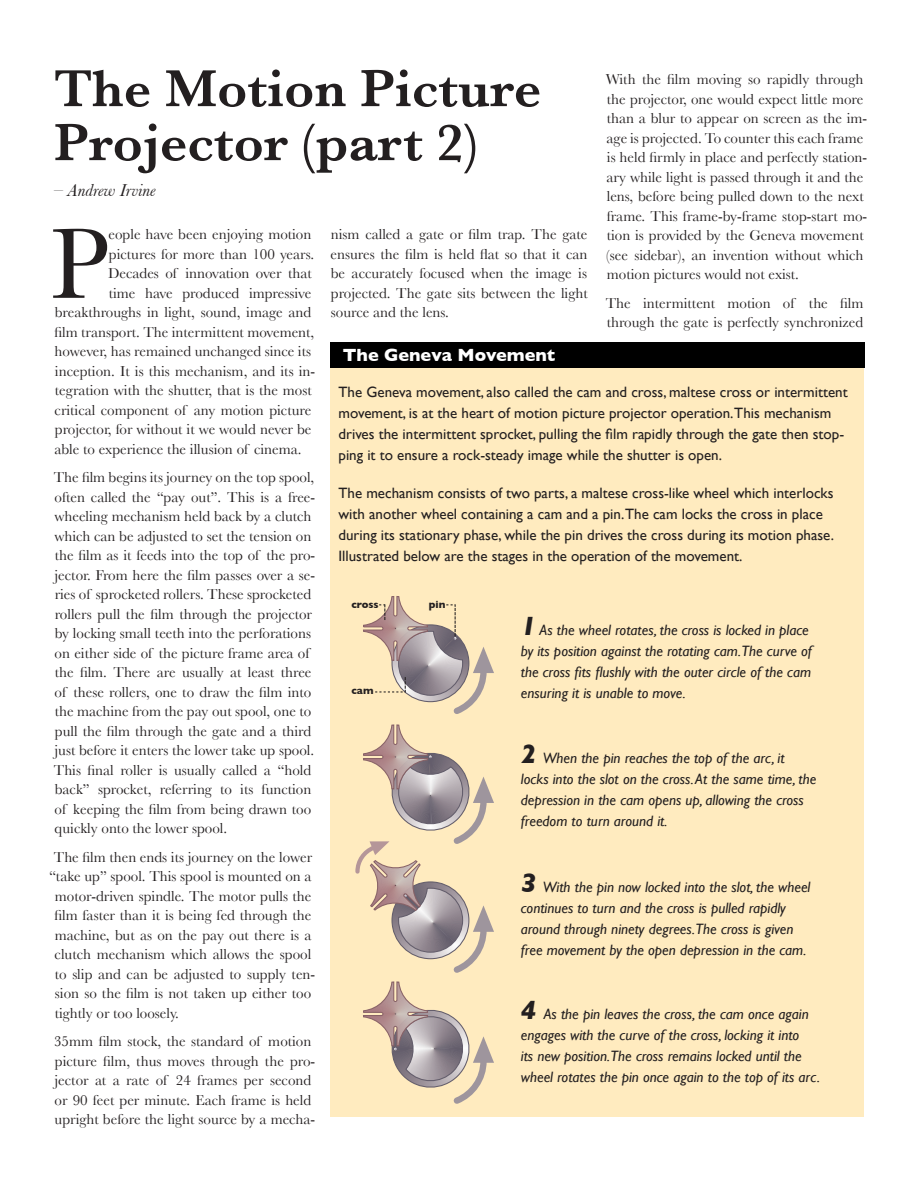
<style>
.page{position:relative;width:918px;height:1188px;background:#fff}
.page>*{position:absolute;margin:0;border:0;box-sizing:border-box;transform-origin:0 0}
.t1{font:103.35px "Baskerville";color:#231f20}
.t2{font:600 54px/54px "Baskerville";color:#231f20}
.t3{font:700 18px "Gill Sans";color:#fff}
.t4{font:italic 18px "Baskerville";color:#231f20}
.t5{font:15px/19.5px "Baskerville";color:#231f20}
.t6{font:italic 15px/21px "Gill Sans";color:#231f20}
.t7{font:15px/21px "Gill Sans";color:#231f20}
.t8{font:700 10.5px "Gill Sans";color:#231f20}
.s1{font-style:normal}
.s2{font-weight:700;font-size:27px}
</style>
<div class="page">
<div style="left:330px;top:365px;width:534px;height:752px;background:#ffebbf"></div>
<svg style="left:355px;top:596px;width:139px;height:508px"></svg>
<div style="left:330px;top:342px;width:534px;height:26px;background:#000"></div>
<h2 class="t2" style="left:54px;top:61px;width:489px">The Motion Picture<br>Projector (part 2)</h2>
<p class="t4" style="left:54px;top:180px;width:103px"><span class="s1">–</span> Andrew Irvine</p>
<p class="t5" style="left:606px;top:69px;width:263px">With the film moving so rapidly through the projector, one would expect little more than a blur to appear on screen as the im&shy;age is projected. To counter this each frame is held firmly in place and perfectly station&shy;ary while light is passed through it and the lens, before being pulled down to the next frame. This frame-by-frame stop-start mo&shy;tion is provided by the Geneva movement (see sidebar), an invention without which motion pictures would not exist.</p>
<p class="t5" style="left:606px;top:293px;width:259px">The intermittent motion of the film through the gate is perfectly synchronized</p>
<h1 class="t1" style="left:50px;top:203px;width:60px">P</h1>
<p class="t5" style="left:109px;top:225px;width:204px">eople have been enjoying motion</p>
<p class="t5" style="left:331px;top:225px;width:259px;text-align:justify">nism called a gate or film trap. The gate ensures the film is held flat so that it can be accurately focused when the image is projected. The gate sits between the light source and the lens.</p>
<p class="t5" style="left:109px;top:244px;width:207px">pictures for more than 100 years.</p>
<p class="t5" style="left:108px;top:264px;width:205px">Decades of innovation over that</p>
<p class="t5" style="left:109px;top:283px;width:204px">time have produced impressive</p>
<p class="t5" style="left:55px;top:303px;width:258px">breakthroughs in light, sound, image and</p>
<p class="t5" style="left:54px;top:322px;width:261px">film transport. The intermittent movement,</p>
<p class="t5" style="left:55px;top:342px;width:258px">however, has remained unchanged since its</p>
<p class="t5" style="left:55px;top:361px;width:262px">inception. It is this mechanism, and its in-</p>
<p class="t5" style="left:55px;top:381px;width:258px">tegration with the shutter, that is the most</p>
<p class="t5" style="left:55px;top:400px;width:258px">critical component of any motion picture</p>
<p class="t5" style="left:55px;top:420px;width:258px">projector, for without it we would never be</p>
<p class="t5" style="left:55px;top:439px;width:249px">able to experience the illusion of cinema.</p>
<p class="t5" style="left:54px;top:468px;width:263px">The film begins its journey on the top spool, often called the “pay out”. This is a free&shy;wheeling mechanism held back by a clutch which can be adjusted to set the tension on the film as it feeds into the top of the pro&shy;jector. From here the film passes over a se&shy;ries of sprocketed rollers. These sprocketed rollers pull the film through the projector by locking small teeth into the perforations on either side of the picture frame area of the film. There are usually at least three of these rollers, one to draw the film into the machine from the pay out spool, one to pull the film through the gate and a third just before it enters the lower take up spool.<br>This final roller is usually called a “hold back” sprocket, referring to its function of keeping the film from being drawn too quickly onto the lower spool.</p>
<p class="t5" style="left:54px;top:847px;width:260px">The film then ends its journey on the lower</p>
<p class="t5" style="left:49px;top:867px;width:264px">“take up” spool. This spool is mounted on a</p>
<p class="t5" style="left:55px;top:886px;width:258px">motor-driven spindle. The motor pulls the</p>
<p class="t5" style="left:54px;top:906px;width:258px">film faster than it is being fed through the</p>
<p class="t5" style="left:55px;top:925px;width:258px">machine, but as on the pay out there is a</p>
<p class="t5" style="left:55px;top:945px;width:258px">clutch mechanism which allows the spool</p>
<p class="t5" style="left:55px;top:964px;width:262px">to slip and can be adjusted to supply ten-</p>
<p class="t5" style="left:55px;top:984px;width:258px">sion so the film is not taken up either too</p>
<p class="t5" style="left:55px;top:1003px;width:126px">tightly or too loosely.</p>
<p class="t5" style="left:54px;top:1032px;width:263px">35mm film stock, the standard of motion picture film, thus moves through the pro&shy;jector at a rate of 24 frames per second or 90 feet per minute. Each frame is held upright before the light source by a mecha-</p>
<p class="t3" style="left:343px;top:345px;width:214px">The Geneva Movement</p>
<p class="t7" style="left:339px;top:381px;width:511px">The Geneva movement, also called the cam and cross, maltese cross or intermittent movement, is at the heart of motion picture projector operation.This mechanism drives the intermittent sprocket, pulling the film rapidly through the gate then stop&shy;ping it to ensure a rock-steady image while the shutter is open.</p>
<p class="t7" style="left:339px;top:482px;width:497px">The mechanism consists of two parts, a maltese cross-like wheel which interlocks with another wheel containing a cam and a pin.The cam locks the cross in place during its stationary phase, while the pin drives the cross during its motion phase.<br>Illustrated below are the stages in the operation of the movement.</p>
<p class="t8" style="left:352px;top:598px;width:29px">cross</p>
<p class="t8" style="left:429px;top:598px;width:18px">pin</p>
<p class="t6" style="left:521px;top:619px;width:293px"><span class="s2">1</span> As the wheel rotates, the cross is locked in place by its position against the rotating cam.The curve of the cross fits flushly with the outer circle of the cam ensuring it is unable to move.</p>
<p class="t8" style="left:352px;top:685px;width:24px">cam</p>
<p class="t6" style="left:521px;top:747px;width:297px"><span class="s2">2</span> When the pin reaches the top of the arc, it<br>locks into the slot on the cross. At the same time, the depression in the cam opens up, allowing the cross freedom to turn around it.</p>
<p class="t6" style="left:521px;top:877px;width:291px"><span class="s2">3</span> With the pin now locked into the slot, the wheel continues to turn and the cross is pulled rapidly around through ninety degrees.The cross is given free movement by the open depression in the cam.</p>
<p class="t6" style="left:521px;top:1004px;width:301px"><span class="s2">4</span> As the pin leaves the cross, the cam once again engages with the curve of the cross, locking it into<br>its new position.The cross remains locked until the wheel rotates the pin once again to the top of its arc.</p>
</div>
